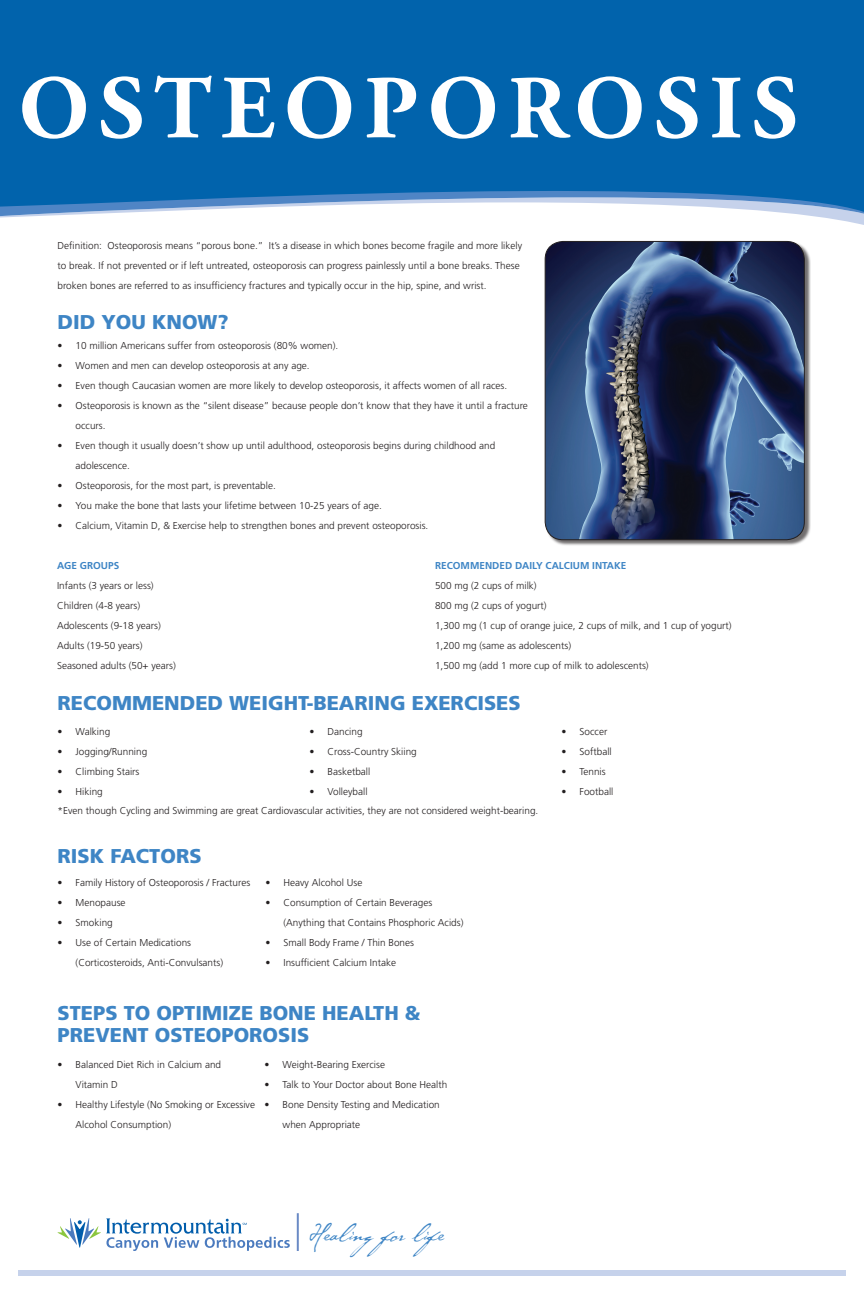
<style>
.page{position:relative;width:864px;height:1296px;background:#fff}
.page>*{position:absolute;margin:0;border:0;box-sizing:border-box;transform-origin:0 0}
.t1{font:700 90px "Adobe Garamond Pro";letter-spacing:.105em;color:#fff}
.t2{font:25px "P22 Cezanne";color:#3e85c5}
.t3{font:900 20px/22.5px "Frutiger LT Std";color:#3e85c5}
.t4{font:300 10px/20px "Frutiger LT Std";color:#231f20}
.t5{font:700 10px "Frutiger LT Std";color:#3e85c5}
</style>
<div class="page">
<svg style="left:0;top:212px;width:864px;height:13px"></svg>
<svg style="left:0;top:0;width:864px;height:212px;background:#0c69af"></svg>
<div style="left:18px;top:1271px;width:828px;height:5px;background:#c6d2eb"></div>
<svg style="left:58px;top:1218px;width:232px;height:33px"></svg>
<hr style="left:297px;top:1213px;width:2px;height:38px;background:#6a8ac5">
<div style="left:545px;top:242px;width:266px;height:305px;background:#231f20;opacity:.65"></div>
<img style="left:545px;top:241px;width:259px;height:299px;border-radius:18px">
<div style="left:545px;top:241px;width:260px;height:299px;border:1px solid #231f20;border-radius:18px"></div>
<h1 class="t1" style="left:19px;top:56px;width:781px">OSTEOPOROSIS</h1>
<p class="t4" style="left:58px;top:235px;width:466px">Definition: Osteoporosis means “porous bone.” It’s a disease in which bones become fragile and more likely to break. If not prevented or if left untreated, osteoporosis can progress painlessly until a bone breaks. These broken bones are referred to as insufficiency fractures and typically occur in the hip, spine, and wrist.</p>
<h3 class="t3" style="left:58px;top:310px;width:173px">DID YOU KNOW?</h3>
<p class="t4" style="left:58px;top:335px;width:282px">• 10 million Americans suffer from osteoporosis (80% women).</p>
<p class="t4" style="left:58px;top:355px;width:254px">• Women and men can develop osteoporosis at any age.</p>
<p class="t4" style="left:58px;top:375px;width:451px">• Even though Caucasian women are more likely to develop osteoporosis, it affects women of all races.</p>
<p class="t4" style="left:76px;top:395px;width:454px;text-indent:-18px">• Osteoporosis is known as the “silent disease” because people don’t know that they have it until a fracture occurs.</p>
<p class="t4" style="left:76px;top:435px;width:421px;text-indent:-18px">• Even though it usually doesn’t show up until adulthood, osteoporosis begins during childhood and adolescence.</p>
<p class="t4" style="left:58px;top:475px;width:220px">• Osteoporosis, for the most part, is preventable.</p>
<p class="t4" style="left:58px;top:495px;width:326px">• You make the bone that lasts your lifetime between 10-25 years of age.</p>
<p class="t4" style="left:58px;top:515px;width:372px">• Calcium, Vitamin D, &amp; Exercise help to strengthen bones and prevent osteoporosis.</p>
<p class="t5" style="left:57px;top:560px;width:64px">AGE GROUPS</p>
<p class="t4" style="left:57px;top:576px;width:120px">Infants (3 years or less)<br>Children (4-8 years)<br>Adolescents (9-18 years)<br>Adults (19-50 years)<br>Seasoned adults (50+ years)</p>
<p class="t5" style="left:435px;top:560px;width:193px">RECOMMENDED DAILY CALCIUM INTAKE</p>
<p class="t4" style="left:435px;top:576px;width:298px">500 mg (2 cups of milk)<br>800 mg (2 cups of yogurt)<br>1,300 mg (1 cup of orange juice, 2 cups of milk, and 1 cup of yogurt)<br>1,200 mg (same as adolescents)<br>1,500 mg (add 1 more cup of milk to adolescents)</p>
<h3 class="t3" style="left:58px;top:692px;width:465px">RECOMMENDED WEIGHT-BEARING EXERCISES</h3>
<p class="t4" style="left:58px;top:722px;width:54px">• Walking</p>
<p class="t4" style="left:58px;top:742px;width:91px">• Jogging/Running</p>
<p class="t4" style="left:58px;top:762px;width:83px">• Climbing Stairs</p>
<p class="t4" style="left:58px;top:782px;width:47px">• Hiking</p>
<p class="t4" style="left:310px;top:722px;width:55px">• Dancing</p>
<p class="t4" style="left:310px;top:742px;width:109px">• Cross-Country Skiing</p>
<p class="t4" style="left:310px;top:762px;width:62px">• Basketball</p>
<p class="t4" style="left:310px;top:782px;width:59px">• Volleyball</p>
<p class="t4" style="left:58px;top:801px;width:482px">*Even though Cycling and Swimming are great Cardiovascular activities, they are not considered weight-bearing.</p>
<h3 class="t3" style="left:58px;top:844px;width:145px">RISK FACTORS</h3>
<p class="t4" style="left:58px;top:873px;width:194px">• Family History of Osteoporosis / Fractures</p>
<p class="t4" style="left:58px;top:893px;width:70px">• Menopause</p>
<p class="t4" style="left:58px;top:913px;width:57px">• Smoking</p>
<p class="t4" style="left:76px;top:933px;width:149px;text-indent:-18px">• Use of Certain Medications (Corticosteroids, Anti-Convulsants)</p>
<p class="t4" style="left:266px;top:873px;width:98px">• Heavy Alcohol Use</p>
<p class="t4" style="left:283px;top:893px;width:182px;text-indent:-18px">• Consumption of Certain Beverages (Anything that Contains Phosphoric Acids)</p>
<p class="t4" style="left:266px;top:933px;width:150px">• Small Body Frame / Thin Bones</p>
<p class="t4" style="left:266px;top:953px;width:132px">• Insufficient Calcium Intake</p>
<h3 class="t3" style="left:58px;top:1001px;width:364px">STEPS TO OPTIMIZE BON E HEALTH &amp;<br>PREVENT OSTEOPORO</h3>
<h3 class="t3" style="left:278px;top:1024px;width:33px">SIS</h3>
<p class="t4" style="left:76px;top:1055px;width:147px;text-indent:-18px">• Balanced Diet Rich in Calcium and<br>Vitamin D</p>
<p class="t4" style="left:76px;top:1095px;width:181px;text-indent:-18px">• Healthy Lifestyle (No Smoking or Excessive<br>Alcohol Consumption)</p>
<p class="t4" style="left:265px;top:1055px;width:122px">• Weight-Bearing Exercise</p>
<p class="t4" style="left:265px;top:1075px;width:184px">• Talk to Your Doctor about Bone Health</p>
<p class="t4" style="left:283px;top:1095px;width:159px;text-indent:-18px">• Bone Density Testing and Medication when Appropriate</p>
<p class="t4" style="left:562px;top:722px;width:47px">• Soccer</p>
<p class="t4" style="left:562px;top:742px;width:52px">• Softball</p>
<p class="t4" style="left:562px;top:762px;width:46px">• Tennis</p>
<p class="t4" style="left:562px;top:782px;width:53px">• Football</p>
<h2 class="t2" style="left:309px;top:1216px;width:147px">Healingfor life</h2>
</div>
